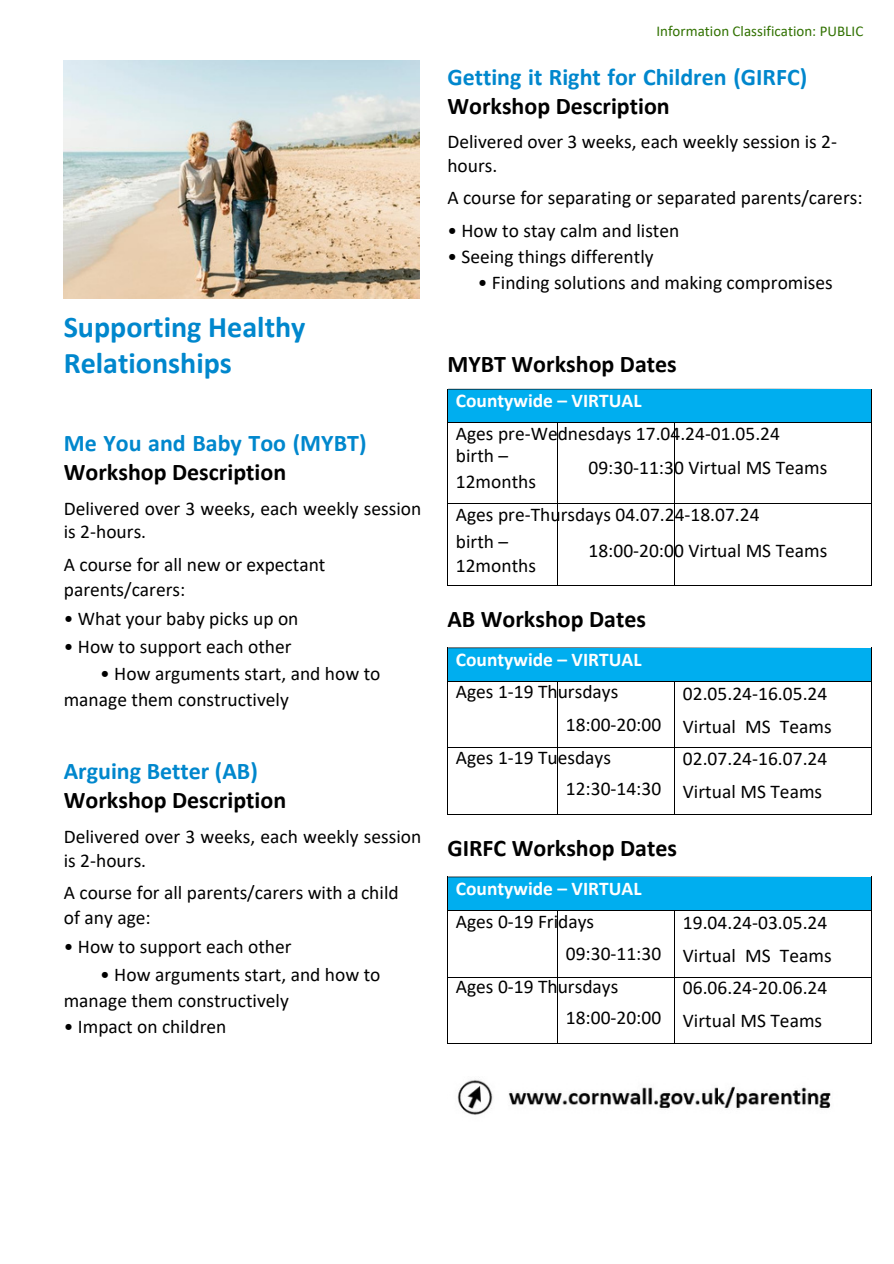
<style>
.page{position:relative;width:894px;height:1264px;background:#fff}
.page>*{position:absolute;margin:0;border:0;box-sizing:border-box;transform-origin:0 0}
.t1{font:700 30px/36px "Calibri";color:#0087cd}
.t2{font:700 24px/29.2px "Calibri";color:#0087cd}
.t3{font:700 24px/29.2px "Calibri";color:#000}
.t4{font:19.5px/32.7px "Calibri";color:#000}
.t5{font:700 19.5px "Calibri";color:#fff}
.t6{font:15px "Calibri";color:#317100}
.s1{color:#000}
.s2{color:#0087cd}
.s3{font-weight:700;color:#fff}
</style>
<div class="page">
<img style="left:64px;top:61px;width:355px;height:237px">
<div style="left:448px;top:389px;width:422px;height:33px;background:#00aeef"></div>
<svg style="left:448px;top:389px;width:301px;height:1px"></svg>
<hr style="left:447px;top:389px;width:1px;height:33px;background:#000">
<hr style="left:870px;top:389px;width:1px;height:33px;background:#000">
<hr style="left:448px;top:422px;width:109px;height:1px;background:#000">
<hr style="left:557px;top:422px;width:117px;height:1px;background:#000">
<hr style="left:675px;top:422px;width:195px;height:1px;background:#000">
<hr style="left:447px;top:423px;width:1px;height:80px;background:#000">
<hr style="left:557px;top:423px;width:1px;height:80px;background:#000">
<hr style="left:674px;top:423px;width:1px;height:80px;background:#000">
<hr style="left:870px;top:423px;width:1px;height:80px;background:#000">
<hr style="left:448px;top:503px;width:109px;height:1px;background:#000">
<hr style="left:557px;top:503px;width:117px;height:1px;background:#000">
<hr style="left:675px;top:503px;width:195px;height:1px;background:#000">
<hr style="left:447px;top:504px;width:1px;height:80px;background:#000">
<hr style="left:448px;top:584px;width:109px;height:1px;background:#000">
<hr style="left:557px;top:504px;width:1px;height:80px;background:#000">
<hr style="left:557px;top:584px;width:117px;height:1px;background:#000">
<hr style="left:674px;top:504px;width:1px;height:80px;background:#000">
<hr style="left:675px;top:584px;width:195px;height:1px;background:#000">
<hr style="left:870px;top:504px;width:1px;height:80px;background:#000">
<div style="left:448px;top:648px;width:422px;height:33px;background:#00aeef"></div>
<svg style="left:447px;top:647px;width:398px;height:1px"></svg>
<hr style="left:447px;top:648px;width:1px;height:33px;background:#000">
<hr style="left:870px;top:648px;width:1px;height:33px;background:#000">
<hr style="left:448px;top:681px;width:109px;height:1px;background:#000">
<hr style="left:557px;top:681px;width:117px;height:1px;background:#000">
<hr style="left:675px;top:681px;width:195px;height:1px;background:#000">
<hr style="left:447px;top:682px;width:1px;height:65px;background:#000">
<hr style="left:557px;top:682px;width:1px;height:65px;background:#000">
<hr style="left:674px;top:682px;width:1px;height:65px;background:#000">
<hr style="left:870px;top:682px;width:1px;height:65px;background:#000">
<hr style="left:448px;top:747px;width:109px;height:1px;background:#000">
<hr style="left:557px;top:747px;width:117px;height:1px;background:#000">
<hr style="left:675px;top:747px;width:195px;height:1px;background:#000">
<hr style="left:447px;top:748px;width:1px;height:66px;background:#000">
<hr style="left:448px;top:814px;width:109px;height:1px;background:#000">
<hr style="left:557px;top:748px;width:1px;height:66px;background:#000">
<hr style="left:557px;top:814px;width:117px;height:1px;background:#000">
<hr style="left:674px;top:748px;width:1px;height:66px;background:#000">
<hr style="left:675px;top:814px;width:195px;height:1px;background:#000">
<hr style="left:870px;top:748px;width:1px;height:66px;background:#000">
<div style="left:448px;top:877px;width:422px;height:33px;background:#00aeef"></div>
<svg style="left:447px;top:876px;width:398px;height:1px"></svg>
<hr style="left:447px;top:877px;width:1px;height:33px;background:#000">
<hr style="left:870px;top:877px;width:1px;height:33px;background:#000">
<hr style="left:448px;top:910px;width:109px;height:1px;background:#000">
<hr style="left:557px;top:910px;width:117px;height:1px;background:#000">
<hr style="left:675px;top:910px;width:195px;height:1px;background:#000">
<hr style="left:447px;top:911px;width:1px;height:65px;background:#000">
<hr style="left:557px;top:911px;width:1px;height:65px;background:#000">
<hr style="left:674px;top:911px;width:1px;height:65px;background:#000">
<hr style="left:870px;top:911px;width:1px;height:65px;background:#000">
<hr style="left:448px;top:976px;width:109px;height:1px;background:#000">
<hr style="left:557px;top:976px;width:117px;height:1px;background:#000">
<hr style="left:675px;top:976px;width:195px;height:1px;background:#000">
<hr style="left:447px;top:977px;width:1px;height:66px;background:#000">
<hr style="left:448px;top:1043px;width:109px;height:1px;background:#000">
<hr style="left:557px;top:977px;width:1px;height:66px;background:#000">
<hr style="left:557px;top:1043px;width:117px;height:1px;background:#000">
<hr style="left:674px;top:977px;width:1px;height:66px;background:#000">
<hr style="left:675px;top:1043px;width:195px;height:1px;background:#000">
<hr style="left:870px;top:977px;width:1px;height:66px;background:#000">
<img style="left:457px;top:1080px;width:374px;height:35px">
<h2 class="t1" style="left:64px;top:311px;width:243px">Supporting Healthy<br>Relationships</h2>
<h1 class="t2" style="left:64px;top:430px;width:304px">Me You and Baby Too (MYBT)<br><span class="s1">Workshop Description</span></h1>
<h2 class="t4" style="left:64px;top:498px;width:359px;line-height:23.7px">Delivered over 3 weeks, each weekly session is 2-hours.</h2>
<h2 class="t4" style="left:64px;top:554px;width:263px;line-height:24.8px">A course for all new or expectant parents/carers:</h2>
<h2 class="t4" style="left:64px;top:604px;width:236px">• What your baby picks up on</h2>
<h2 class="t4" style="left:64px;top:632px;width:229px">• How to support each other</h2>
<h2 class="t4" style="left:64px;top:662px;width:318px;line-height:25.8px;text-indent:36px">• How arguments start, and how to manage them constructively</h2>
<h3 class="t3" style="left:64px;top:758px;width:224px"><span class="s2">Arguing Better (AB)<br></span>Workshop Description</h3>
<p class="t4" style="left:64px;top:826px;width:359px;line-height:23.7px">Delivered over 3 weeks, each weekly session is 2-hours.</p>
<p class="t4" style="left:64px;top:882px;width:336px;line-height:24.8px">A course for all parents/carers with a child of any age:</p>
<p class="t4" style="left:64px;top:932px;width:229px">• How to support each other</p>
<p class="t4" style="left:64px;top:963px;width:318px;line-height:25.8px;text-indent:36px">• How arguments start, and how to manage them constructively</p>
<p class="t4" style="left:64px;top:1011px;width:164px">• Impact on children</p>
<p class="t6" style="left:656px;top:25px;width:208px">Information Classification: PUBLIC</p>
<h3 class="t2" style="left:447px;top:64px;width:361px">Getting it Right for Children (GIRFC)<br><span class="s1">Workshop Description</span></h3>
<h2 class="t4" style="left:447px;top:132px;width:391px;line-height:23.7px">Delivered over 3 weeks, each weekly session is 2- hours.</h2>
<h2 class="t4" style="left:447px;top:182px;width:416px">A course for separating or separated parents/carers:</h2>
<h2 class="t4" style="left:447px;top:216px;width:233px">• How to stay calm and listen</h2>
<h2 class="t4" style="left:447px;top:242px;width:208px">• Seeing things differently</h2>
<h2 class="t4" style="left:477px;top:268px;width:356px">• Finding solutions and making compromises</h2>
<h3 class="t3" style="left:447px;top:352px;width:231px">MYBT Workshop Dates</h3>
<p class="t4" style="left:455px;top:386px;width:325px"><span class="s3">Countywide – VIRTUAL<br></span>Ages pre-Wednesdays 17.04.24-01.05.24</p>
<p class="t4" style="left:455px;top:441px;width:54px">birth –</p>
<p class="t4" style="left:588px;top:452px;width:240px">09:30-11:30 Virtual MS Teams</p>
<p class="t4" style="left:455px;top:467px;width:305px">12months<br>Ages pre-Thursdays 04.07.24-18.07.24</p>
<p class="t4" style="left:455px;top:526px;width:54px">birth –</p>
<p class="t4" style="left:588px;top:535px;width:240px">18:00-20:00 Virtual MS Teams</p>
<p class="t4" style="left:455px;top:550px;width:82px">12months</p>
<h2 class="t3" style="left:447px;top:606px;width:200px">AB Workshop Dates</h2>
<h3 class="t5" style="left:455px;top:651px;width:187px">Countywide – VIRTUAL</h3>
<h3 class="t4" style="left:455px;top:677px;width:164px">Ages 1-19 Thursdays</h3>
<h3 class="t4" style="left:565px;top:710px;width:97px">18:00-20:00</h3>
<h3 class="t4" style="left:455px;top:742px;width:157px">Ages 1-19 Tuesdays</h3>
<h3 class="t4" style="left:565px;top:774px;width:97px">12:30-14:30</h3>
<h3 class="t4" style="left:682px;top:678px;width:150px">02.05.24-16.05.24<br>Virtual MS Teams<br>02.07.24-16.07.24<br>Virtual MS Teams</h3>
<h2 class="t3" style="left:447px;top:835px;width:231px">GIRFC Workshop Dates</h2>
<h2 class="t5" style="left:455px;top:880px;width:187px">Countywide – VIRTUAL</h2>
<h2 class="t4" style="left:455px;top:906px;width:140px">Ages 0-19 Fridays</h2>
<h2 class="t4" style="left:565px;top:939px;width:97px">09:30-11:30</h2>
<h2 class="t4" style="left:455px;top:971px;width:164px">Ages 0-19 Thursdays</h2>
<h2 class="t4" style="left:565px;top:1003px;width:97px">18:00-20:00</h2>
<h3 class="t4" style="left:682px;top:907px;width:150px">19.04.24-03.05.24<br>Virtual MS Teams<br>06.06.24-20.06.24<br>Virtual MS Teams</h3>
</div>
